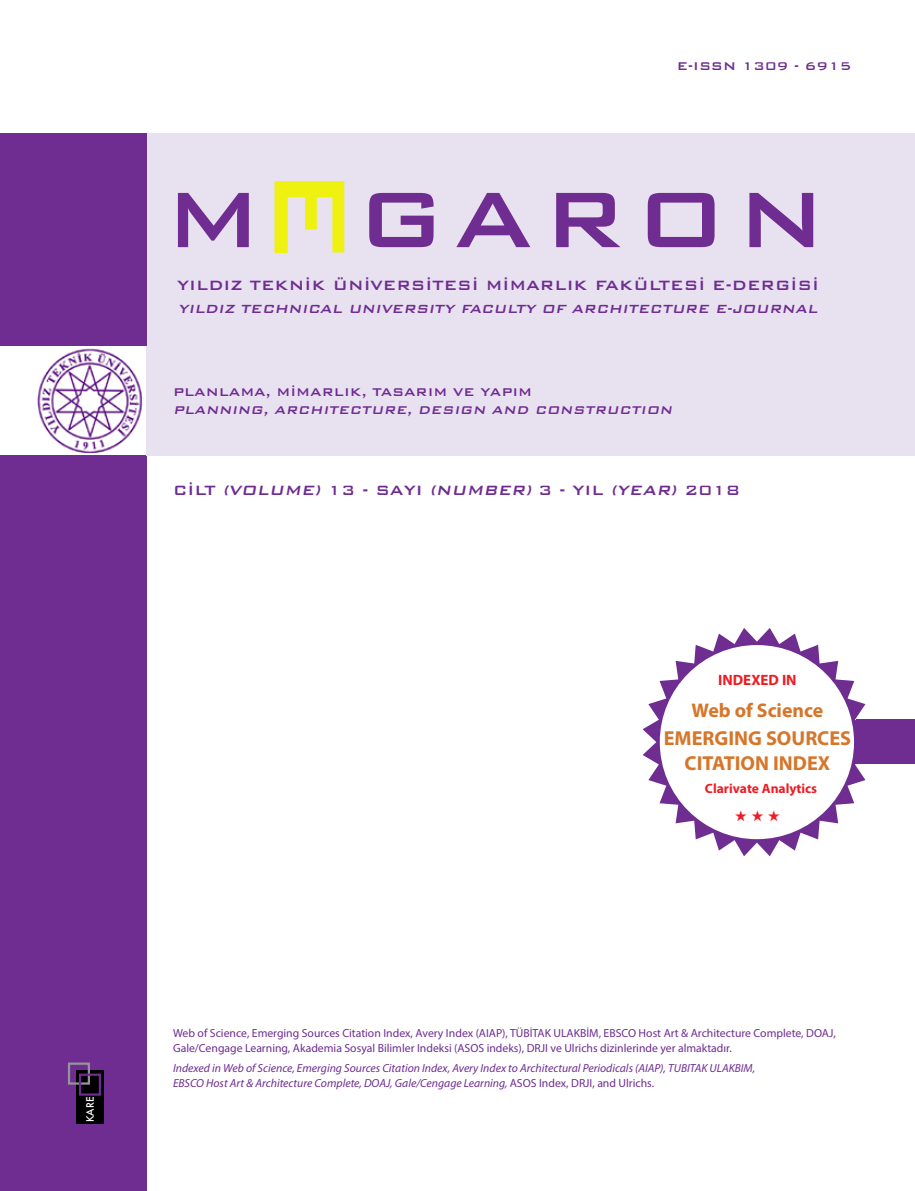
<style>
.page{position:relative;width:915px;height:1191px;background:#fff}
.page>*{position:absolute;margin:0;border:0;box-sizing:border-box;transform-origin:0 0}
.t1{font:500 135px "Bank Gothic BT";color:#eff210}
.t2{font:500 105px "Bank Gothic BT";letter-spacing:.08em;color:#6f2c91}
.t3{font:700 20.25px/25px "Myriad Pro";color:#d6762a;text-align:center}
.t4{font:700 19.8px "Myriad Pro";color:#d6762a}
.t5{font:500 18px "Bank Gothic BT";color:#6f2c91}
.t6{font:italic 500 18px "Bank Gothic BT";color:#6f2c91}
.t7{font:italic 500 15.75px "Bank Gothic BT";color:#6f2c91}
.t8{font:500 15px "Bank Gothic BT";color:#6f2c91}
.t9{font:italic 500 15px "Bank Gothic BT";color:#6f2c91}
.t10{font:700 15px "Myriad Pro";color:#ed1d24}
.t11{font:15px "Zapf Dingbats ITC";color:#ed1d24}
.t12{font:700 13.5px "Myriad Pro";color:#ed1d24}
.t13{font:11.7px/15px "Myriad Pro";color:#6f2c91}
.t14{font:italic 11.7px/15px "Myriad Pro";color:#6f2c91}
.t15{font:500 9.9px "Futura";color:#fff}
.s1{font-style:normal}
</style>
<div class="page">
<div style="left:0;top:455px;width:147px;height:736px;background:#6f2c91"></div>
<div style="left:147px;top:133px;width:767px;height:322px;background:#e8e1f0"></div>
<img style="left:37px;top:348px;width:105px;height:105px">
<div style="left:0;top:133px;width:147px;height:213px;background:#6f2c91"></div>
<div style="left:76px;top:1070px;width:28px;height:53px;background:#000"></div>
<div style="left:68px;top:1062px;width:22px;height:22px;border:2px solid #939598"></div>
<div style="left:79px;top:1073px;width:22px;height:22px;border:2px solid #6f2c91"></div>
<svg style="left:642px;top:628px;width:224px;height:228px"></svg>
<div style="left:659px;top:645px;width:194px;height:194px;background:#fff;border-radius:50%"></div>
<div style="left:855px;top:719px;width:59px;height:45px;background:#6f2c91"></div>
<p class="t8" style="left:676px;top:58px;width:176px">E-ISSN 1309 - 6915</p>
<h2 class="t2" style="left:164px;top:162px;width:99px">M</h2>
<h1 class="t1" style="left:384px;top:163px;width:103px;rotate:90deg">E</h1>
<h2 class="t2" style="left:356px;top:162px;width:472px">GARON</h2>
<h3 class="t5" style="left:177px;top:276px;width:643px">YILDIZ TEKNİK ÜNİVERSİTESİ MİMARLIK FAKÜLTESİ E-DERGİSİ</h3>
<h3 class="t7" style="left:178px;top:301px;width:644px">YILDIZ TECHNICAL UNIVERSITY FACULTY OF ARCHITECTURE E-JOURNAL</h3>
<p class="t8" style="left:173px;top:384px;width:360px">PLANLAMA, MİMARLIK, TASARIM VE YAPIM</p>
<p class="t9" style="left:173px;top:402px;width:503px">PLANNING, ARCHITECTURE, DESIGN AND CONSTRUCTION</p>
<h3 class="t6" style="left:173px;top:481px;width:568px"><span class="s1">C İ LT</span> (VOLUME) <span class="s1">1 3 - SAYI</span> (NUMBER) <span class="s1">3 - YI L</span> (YEAR) <span class="s1">2 0 1 8</span></h3>
<p class="t10" style="left:718px;top:670px;width:80px">INDEXED IN</p>
<h3 class="t4" style="left:691px;top:697px;width:133px">Web of Science</h3>
<h3 class="t3" style="left:663px;top:725px;width:189px">EMERGING SOURCES<br>CITATION INDEX</h3>
<p class="t12" style="left:704px;top:780px;width:114px">Clarivate Analytics</p>
<p class="t11" style="left:734px;top:808px;width:47px">★ ★ ★</p>
<p class="t15" style="left:83px;top:1122px;width:27px;rotate:-90deg">KARE</p>
<p class="t13" style="left:173px;top:1025px;width:664px">Web of Science, Emerging Sources Citation Index, Avery Index (AIAP), TÜBİTAK ULAKBİM, EBSCO Host Art &amp; Architecture Complete, DOAJ,<br>Gale/Cengage Learning, Akademia Sosyal Bilimler Indeksi (ASOS indeks), DRJI ve Ulrichs dizinlerinde yer almaktadır.</p>
<p class="t14" style="left:173px;top:1060px;width:583px">Indexed in Web of Science, Emerging Sources Citation Index, Avery Index to Architectural Periodicals (AIAP), TUBITAK ULAKBIM,<br>EBSCO Host Art &amp; Architecture Complete, DOAJ, Gale/Cengage Learning, <span class="s1">ASOS Index, DRJI, and Ulrichs.</span></p>
</div>
